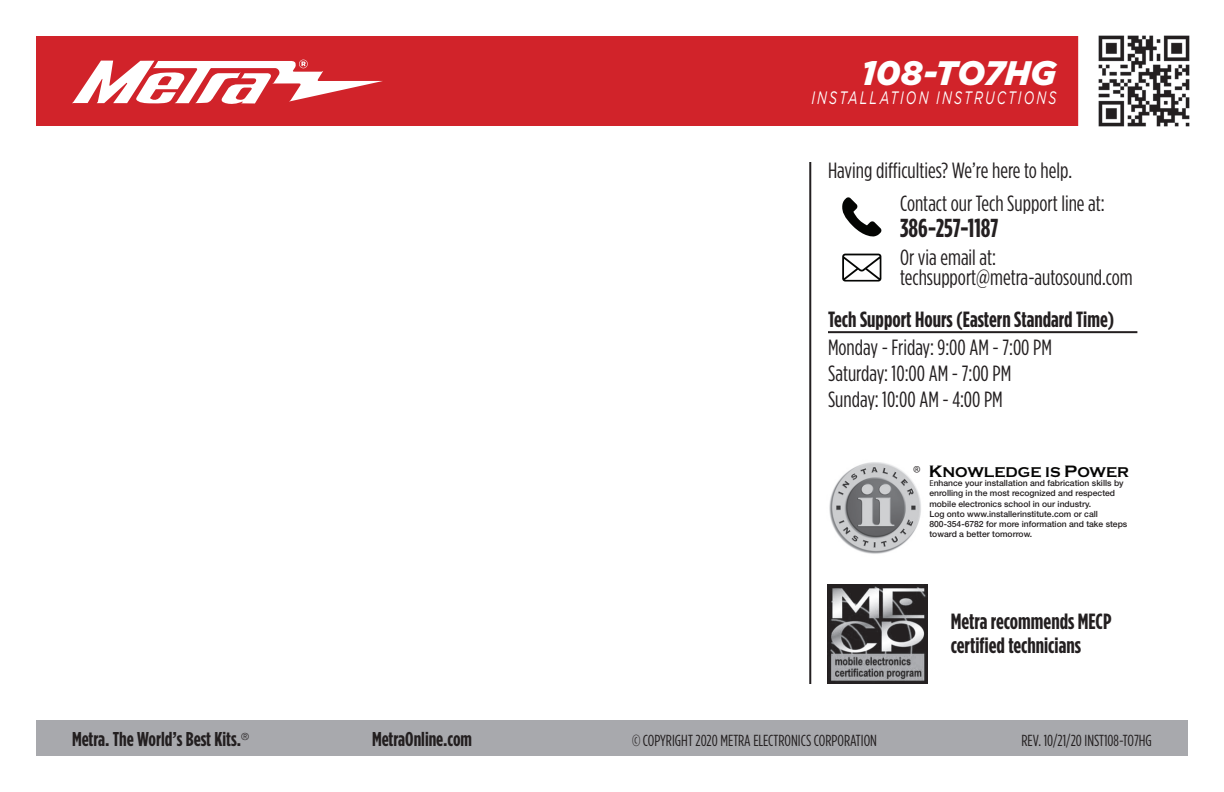
<style>
.page{position:relative;width:1224px;height:792px;background:#fff}
.page>*{position:absolute;margin:0;border:0;box-sizing:border-box;transform-origin:0 0}
.t1{font:italic 900 34px "Gotham";letter-spacing:-.005em;color:#fff}
.t2{font:700 26px "Gotham Condensed";color:#231f20}
.t3{font:22px/26px "Gotham Condensed";color:#231f20}
.t4{font:700 22px/24px "Gotham Condensed";color:#231f20}
.t5{font:700 20px "Gotham Condensed";color:#231f20}
.t6{font:italic 18px "Gotham";letter-spacing:.165em;color:#fff;scale:.7 1}
.t7{font:16px "Gotham Condensed";color:#231f20}
.t8{font:700 14.6px "Copperplate Gothic";color:#050504}
.t9{font:14.6px "Myriad";color:#231f20}
.t10{font:500 8.6px/10.2px "Helvetica Neue";color:#231f20}
.s1{font-size:17.2px}
.s2{font-family:"Myriad";font-weight:400}
</style>
<div class="page">
<div style="left:36px;top:720px;width:1152px;height:36px;background:#a8a9ad"></div>
<hr style="left:809px;top:162px;width:2px;height:522px;background:#231f20">
<div style="left:36px;top:36px;width:1151px;height:90px;background:#d1232a"></div>
<div style="left:1079px;top:1px;width:120px;height:140px;background:#fff"></div>
<img style="left:1098px;top:35px;width:92px;height:92px">
<img style="left:829px;top:462px;width:92px;height:92px">
<img style="left:827px;top:584px;width:100px;height:100px">
<svg style="left:72px;top:60px;width:311px;height:44px"></svg>
<hr style="left:828px;top:331px;width:309px;height:2px;background:#231f20">
<svg style="left:842px;top:197px;width:39px;height:39px"></svg>
<svg style="left:842px;top:254px;width:39px;height:28px"></svg>
<h1 class="t1" style="left:862px;top:53px;width:197px">108-TO7HG</h1>
<h3 class="t6" style="left:811px;top:88px;width:352px">INSTALLATION INSTRUCTIONS</h3>
<h3 class="t3" style="left:900px;top:154px;width:206px;line-height:33px;text-indent:-72px">Having difficulties? We’re here to help.<br>Contact our Tech Support line at:</h3>
<h2 class="t2" style="left:900px;top:214px;width:100px">386-257-1187</h2>
<h3 class="t3" style="left:900px;top:247px;width:234px;line-height:20px">Or via email at: techsupport@metra-autosound.com</h3>
<h3 class="t4" style="left:828px;top:307px;width:288px">Tech Support Hours (Eastern Standard Time)</h3>
<h3 class="t3" style="left:828px;top:334px;width:225px">Monday - Friday: 9:00 AM - 7:00 PM<br>Saturday: 10:00 AM - 7:00 PM<br>Sunday: 10:00 AM - 4:00 PM</h3>
<h3 class="t9" style="left:913px;top:464px;width:9px">®</h3>
<h3 class="t8" style="left:929px;top:464px;width:202px"><span class="s1">K</span>NOWLEDGE IS <span class="s1">P</span>OWER</h3>
<p class="t10" style="left:929px;top:478px;width:199px"><span class="s2">E</span>nhance your installation and fabrication skills by enrolling in the most recognized and respected mobile electronics school in our industry.<br>Log onto www.installerinstitute.com or call 800-354-6782 for more information and take steps toward a better tomorrow.</p>
<h3 class="t4" style="left:951px;top:609px;width:162px">Metra recommends MECP certified technicians</h3>
<h3 class="t5" style="left:72px;top:728px;width:179px">Metra. The World’s Best Kits.<sup>®</sup></h3>
<h3 class="t5" style="left:372px;top:728px;width:102px">MetraOnline.com</h3>
<h3 class="t7" style="left:632px;top:732px;width:247px">© COPYRIGHT 2020 METRA ELECTRONICS CORPORATION</h3>
<h3 class="t7" style="left:1021px;top:732px;width:132px">REV. 10/21/20 INST108-TO7HG</h3>
</div>
